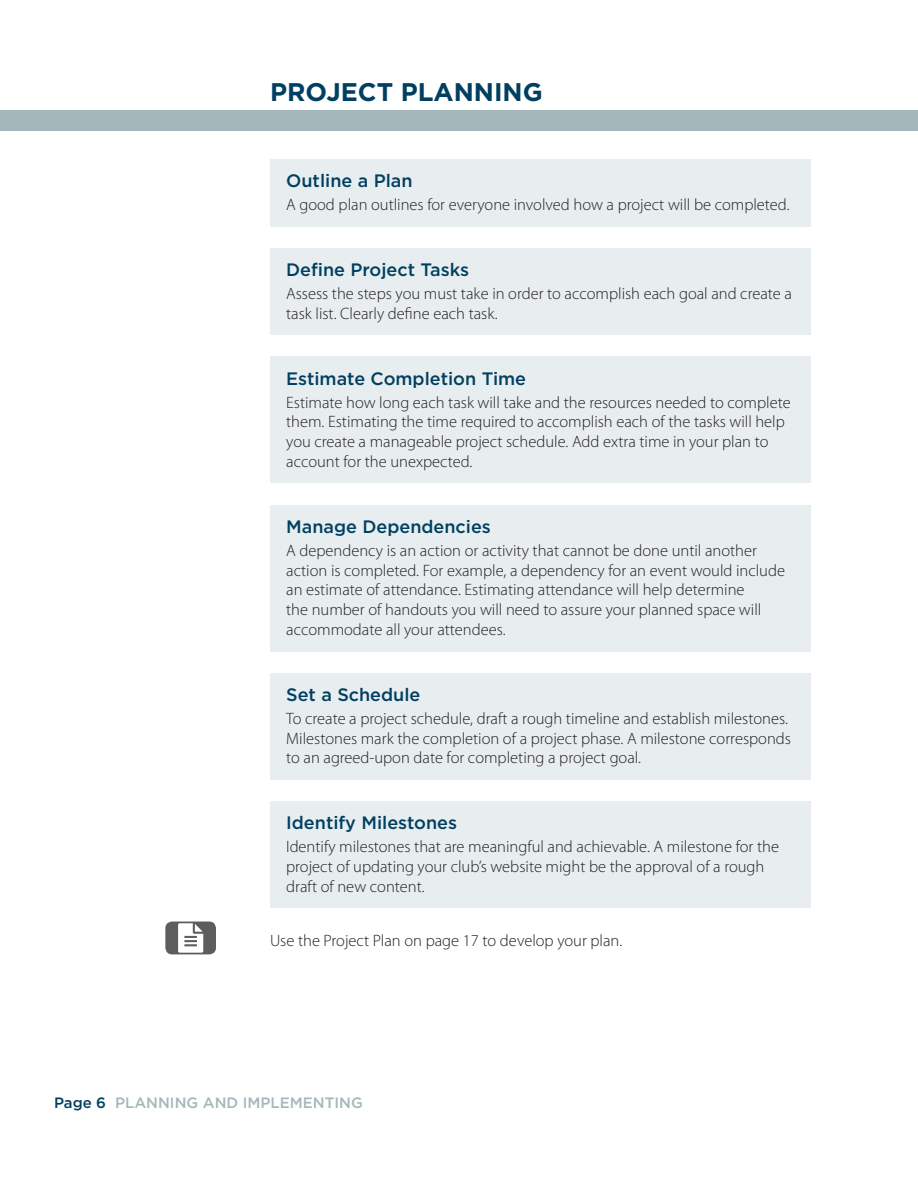
<style>
.page{position:relative;width:918px;height:1188px;background:#fff}
.page>*{position:absolute;margin:0;border:0;box-sizing:border-box;transform-origin:0 0}
.t1{font:700 25.5px "Gotham";color:#003f61}
.t2{font:500 18px "Gotham";color:#003f61}
.t3{font:300 16.5px/19.8px "Myriad Pro";color:#231f20}
.t4{font:500 15px "Gotham";color:#a4b7ba}
.s1{color:#003f61}
</style>
<div class="page">
<div style="left:0;top:111px;width:918px;height:20px;background:#a4b7ba"></div>
<div style="left:270px;top:159px;width:540px;height:68px;background:#e8eeef"></div>
<div style="left:270px;top:248px;width:540px;height:87px;background:#e8eeef"></div>
<div style="left:270px;top:357px;width:540px;height:126px;background:#e8eeef"></div>
<div style="left:270px;top:673px;width:540px;height:107px;background:#e8eeef"></div>
<div style="left:270px;top:801px;width:540px;height:107px;background:#e8eeef"></div>
<div style="left:270px;top:505px;width:540px;height:146px;background:#e8eeef"></div>
<div style="left:165px;top:922px;width:51px;height:32px;background:#5d5d5e;border-radius:7px"></div>
<svg style="left:178px;top:923px;width:25px;height:30px"></svg>
<h1 class="t1" style="left:270px;top:81px;width:274px">PROJECT PLANNING</h1>
<p class="t2" style="left:286px;top:173px;width:128px">Outline a Plan</p>
<p class="t3" style="left:286px;top:196px;width:505px">A good plan outlines for everyone involved how a project will be completed.</p>
<p class="t2" style="left:286px;top:262px;width:185px">Define Project Tasks</p>
<p class="t3" style="left:286px;top:285px;width:507px">Assess the steps you must take in order to accomplish each goal and create a task list. Clearly define each task.</p>
<p class="t2" style="left:286px;top:370px;width:241px">Estimate Completion Time</p>
<p class="t3" style="left:286px;top:394px;width:506px">Estimate how long each task will take and the resources needed to complete them. Estimating the time required to accomplish each of the tasks will help you create a manageable project schedule. Add extra time in your plan to account for the unexpected.</p>
<p class="t2" style="left:286px;top:518px;width:206px">Manage Dependencies</p>
<p class="t3" style="left:286px;top:542px;width:500px">A dependency is an action or activity that cannot be done until another action is completed. For example, a dependency for an event would include an estimate of attendance. Estimating attendance will help determine<br>the number of handouts you will need to assure your planned space will accommodate all your attendees.</p>
<p class="t2" style="left:286px;top:686px;width:136px">Set a Schedule</p>
<p class="t3" style="left:286px;top:710px;width:506px">To create a project schedule, draft a rough timeline and establish milestones.<br>Milestones mark the completion of a project phase. A milestone corresponds to an agreed-upon date for completing a project goal.</p>
<p class="t2" style="left:286px;top:815px;width:172px">Identify Milestones</p>
<p class="t3" style="left:286px;top:838px;width:494px">Identify milestones that are meaningful and achievable. A milestone for the project of updating your club’s website might be the approval of a rough draft of new content.</p>
<p class="t3" style="left:270px;top:932px;width:354px">Use the Project Plan on page 17 to develop your plan.</p>
<p class="t4" style="left:54px;top:1096px;width:310px"><span class="s1">Page 6</span> PLANNING AND IMPLEMENTING</p>
</div>
